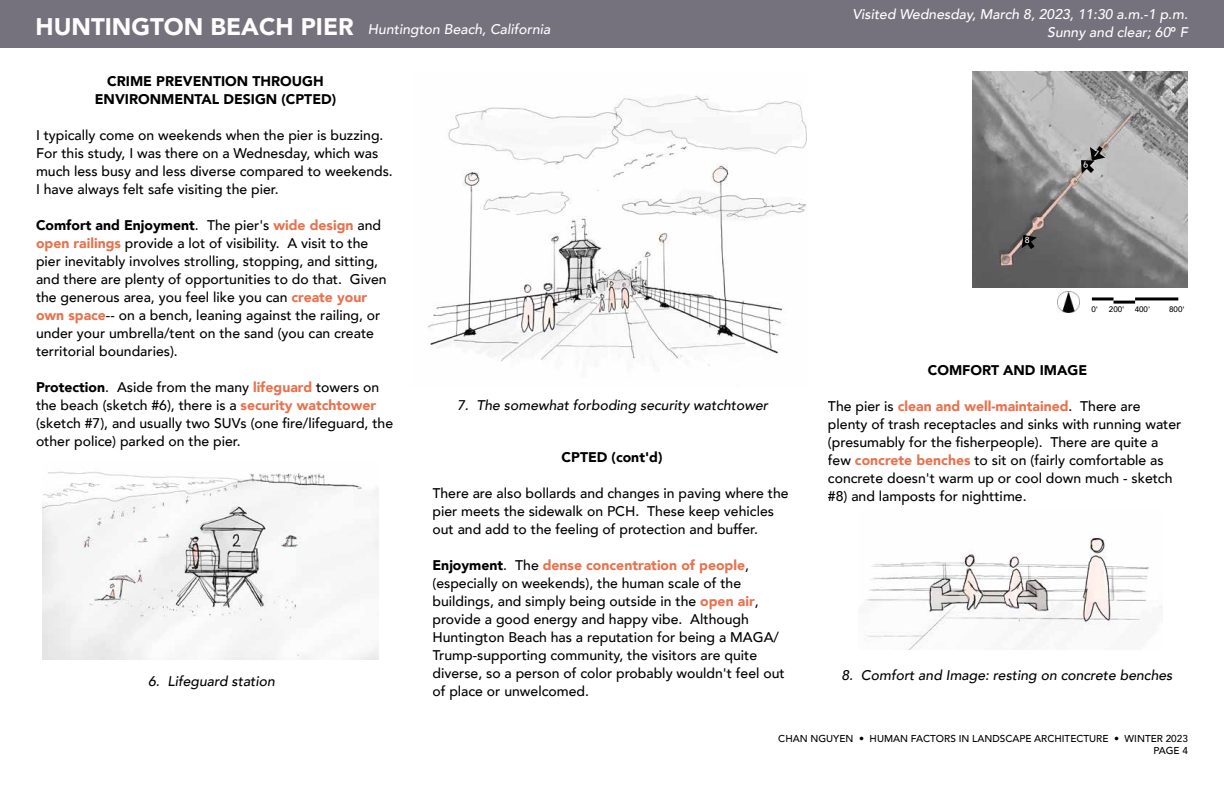
<style>
.page{position:relative;width:1224px;height:792px;background:#fff}
.page>*{position:absolute;margin:0;border:0;box-sizing:border-box;transform-origin:0 0}
.t1{font:500 14px/18px "Avenir";color:#000}
.t2{font:italic 500 14px/18px "Avenir";color:#fff;text-align:right}
.t3{font:italic 500 14px "Avenir";color:#000}
.t4{font:900 14px/18px "Avenir";color:#000;text-align:center}
.t5{font:500 10px/12px "Avenir";color:#000;text-align:right}
.t6{font:500 8.7px "Avenir";color:#fff}
.t7{font:500 8px "Avenir";color:#000}
.s1{font-weight:900;font-style:normal;font-size:24px}
.s2{font-weight:900}
.s3{font-weight:900;color:#e8724d}
.s4{font-weight:900;font-style:normal}
</style>
<div class="page">
<div style="left:0;top:0;width:1224px;height:48px;background:#76727d"></div>
<img style="left:43px;top:471px;width:335px;height:189px">
<img style="left:428px;top:96px;width:378px;height:270px">
<img style="left:866px;top:538px;width:296px;height:111px">
<img style="left:1058px;top:292px;width:21px;height:21px">
<hr style="left:1114px;top:301px;width:21px;height:3px;background:#000">
<hr style="left:1135px;top:297px;width:43px;height:3px;background:#000">
<hr style="left:1092px;top:297px;width:22px;height:3px;background:#000">
<img style="left:972px;top:71px;width:216px;height:216px">
<svg style="left:1021px;top:234px;width:18px;height:20px"></svg>
<svg style="left:1079px;top:141px;width:28px;height:37px"></svg>
<p class="t2" style="left:36px;top:20px;width:516px"><span class="s1">HUNTINGTON BEACH PIER</span> Huntington Beach, California</p>
<p class="t4" style="left:95px;top:72px;width:243px">CRIME PREVENTION THROUGH<br>ENVIRONMENTAL DESIGN (CPTED)</p>
<p class="t1" style="left:36px;top:126px;width:358px">I typically come on weekends when the pier is buzzing.<br>For this study, I was there on a Wednesday, which was much less busy and less diverse compared to weekends.<br>I have always felt safe visiting the pier.</p>
<p class="t1" style="left:36px;top:216px;width:352px"><span class="s2">Comfort and Enjoyment</span>. The pier's <span class="s3">wide design</span> and <span class="s3">open railings</span> provide a lot of visibility. A visit to the pier inevitably involves strolling, stopping, and sitting, and there are plenty of opportunities to do that. Given the generous area, you feel like you can <span class="s3">create your own space</span>-- on a bench, leaning against the railing, or under your umbrella/tent on the sand (you can create territorial boundaries).</p>
<p class="t1" style="left:36px;top:378px;width:359px"><span class="s2">Protection</span>. Aside from the many <span class="s3">lifeguard</span> towers on the beach (sketch #6), there is a <span class="s3">security watchtower </span>(sketch #7), and usually two SUVs (one fire/lifeguard, the other police) parked on the pier.</p>
<p class="t3" style="left:457px;top:397px;width:312px">7. The somewhat forboding security watchtower</p>
<p class="t4" style="left:562px;top:447px;width:102px">CPTED (cont'd)</p>
<p class="t1" style="left:432px;top:483px;width:358px">There are also bollards and changes in paving where the pier meets the sidewalk on PCH. These keep vehicles out and add to the feeling of protection and buffer.</p>
<p class="t1" style="left:432px;top:555px;width:354px"><span class="s2">Enjoyment</span>. The <span class="s3">dense concentration of people</span>, (especially on weekends), the human scale of the buildings, and simply being outside in the <span class="s3">open air</span>, provide a good energy and happy vibe. Although Huntington Beach has a reputation for being a MAGA/ Trump-supporting community, the visitors are quite diverse, so a person of color probably wouldn't feel out of place or unwelcomed.</p>
<p class="t3" style="left:148px;top:673px;width:128px">6. Lifeguard station</p>
<p class="t2" style="left:853px;top:6px;width:337px">Visited Wednesday, March 8, 2023, 11:30 a.m.-1 p.m.<br>Sunny and clear; 60<span class="s4">°</span> F</p>
<p class="t6" style="left:1025px;top:232px;width:6px">8</p>
<p class="t7" style="left:1091px;top:302px;width:8px">0'</p>
<p class="t7" style="left:1109px;top:302px;width:17px">200'</p>
<p class="t7" style="left:1135px;top:302px;width:17px">400'</p>
<p class="t7" style="left:1169px;top:302px;width:17px">800'</p>
<p class="t4" style="left:928px;top:361px;width:161px">COMFORT AND IMAGE</p>
<p class="t1" style="left:828px;top:396px;width:355px">The pier is <span class="s3">clean and well-maintained</span>. There are plenty of trash receptacles and sinks with running water (presumably for the fisherpeople). There are quite a few <span class="s3">concrete benches</span> to sit on (fairly comfortable as concrete doesn't warm up or cool down much - sketch #8) and lamposts for nighttime.</p>
<p class="t3" style="left:842px;top:667px;width:333px">8. Comfort and Image: resting on concrete benches</p>
<p class="t5" style="left:778px;top:732px;width:411px">CHAN NGUYEN • HUMAN FACTORS IN LANDSCAPE ARCHITECTURE • WINTER 2023<br>PAGE 4</p>
</div>
